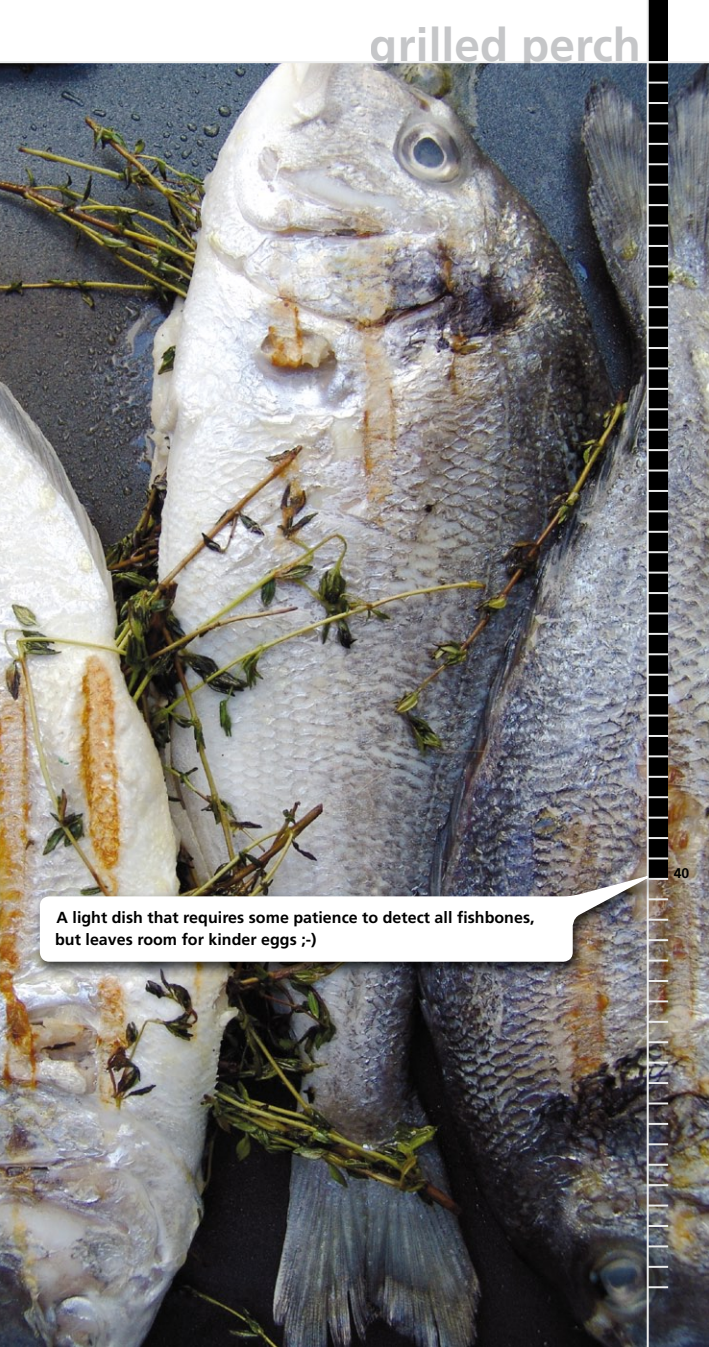
<style>
.page{position:relative;width:709px;height:1347px;background:#fff}
.page>*{position:absolute;margin:0;border:0;box-sizing:border-box;transform-origin:0 0}
.t1{font:700 46px "Frutiger";color:#c5c6c8}
.t2{font:700 16px/22px "Frutiger";color:#000}
.t3{font:700 14px "Frutiger";color:#000}
</style>
<div class="page">
<img style="left:0;top:63px;width:709px;height:1283px">
<div style="left:647px;top:0;width:21px;height:878px;background:#000"></div>
<svg style="left:648px;top:164px;width:20px;height:1px"></svg>
<svg style="left:648px;top:266px;width:20px;height:1px"></svg>
<hr style="left:647px;top:347px;width:21px;height:2px;background:#eceded">
<svg style="left:648px;top:368px;width:20px;height:1px"></svg>
<svg style="left:648px;top:388px;width:20px;height:1px"></svg>
<hr style="left:647px;top:408px;width:21px;height:2px;background:#eceded">
<svg style="left:648px;top:429px;width:20px;height:1px"></svg>
<hr style="left:647px;top:449px;width:21px;height:2px;background:#eceded">
<svg style="left:648px;top:490px;width:20px;height:1px"></svg>
<svg style="left:648px;top:531px;width:20px;height:1px"></svg>
<svg style="left:648px;top:572px;width:20px;height:1px"></svg>
<svg style="left:648px;top:613px;width:20px;height:1px"></svg>
<svg style="left:648px;top:470px;width:20px;height:1px"></svg>
<svg style="left:648px;top:511px;width:20px;height:1px"></svg>
<svg style="left:648px;top:592px;width:20px;height:1px"></svg>
<svg style="left:648px;top:633px;width:20px;height:1px"></svg>
<hr style="left:647px;top:653px;width:21px;height:2px;background:#eceded">
<svg style="left:648px;top:674px;width:20px;height:1px"></svg>
<hr style="left:647px;top:694px;width:21px;height:2px;background:#eceded">
<svg style="left:648px;top:715px;width:20px;height:1px"></svg>
<svg style="left:648px;top:735px;width:20px;height:1px"></svg>
<hr style="left:647px;top:755px;width:21px;height:2px;background:#eceded">
<svg style="left:648px;top:837px;width:20px;height:1px"></svg>
<svg style="left:648px;top:1041px;width:20px;height:1px"></svg>
<svg style="left:648px;top:1082px;width:20px;height:1px"></svg>
<svg style="left:648px;top:1123px;width:20px;height:1px"></svg>
<svg style="left:648px;top:1164px;width:20px;height:1px"></svg>
<svg style="left:648px;top:1021px;width:20px;height:1px"></svg>
<svg style="left:648px;top:1062px;width:20px;height:1px"></svg>
<hr style="left:647px;top:1102px;width:21px;height:2px;background:#eceded">
<hr style="left:647px;top:1143px;width:21px;height:2px;background:#eceded">
<svg style="left:648px;top:1184px;width:20px;height:1px"></svg>
<hr style="left:647px;top:1204px;width:21px;height:2px;background:#eceded">
<svg style="left:648px;top:1225px;width:20px;height:1px"></svg>
<svg style="left:648px;top:1266px;width:20px;height:1px"></svg>
<svg style="left:648px;top:1286px;width:20px;height:1px"></svg>
<svg style="left:648px;top:327px;width:20px;height:1px"></svg>
<svg style="left:648px;top:551px;width:20px;height:1px"></svg>
<svg style="left:648px;top:82px;width:20px;height:1px"></svg>
<svg style="left:648px;top:102px;width:20px;height:1px"></svg>
<svg style="left:648px;top:123px;width:20px;height:1px"></svg>
<svg style="left:648px;top:143px;width:20px;height:1px"></svg>
<svg style="left:648px;top:184px;width:20px;height:1px"></svg>
<svg style="left:648px;top:205px;width:20px;height:1px"></svg>
<svg style="left:648px;top:225px;width:20px;height:1px"></svg>
<svg style="left:648px;top:245px;width:20px;height:1px"></svg>
<svg style="left:648px;top:286px;width:20px;height:1px"></svg>
<svg style="left:648px;top:307px;width:20px;height:1px"></svg>
<svg style="left:648px;top:776px;width:20px;height:1px"></svg>
<hr style="left:647px;top:796px;width:21px;height:2px;background:#eceded">
<svg style="left:648px;top:817px;width:20px;height:1px"></svg>
<hr style="left:647px;top:857px;width:21px;height:2px;background:#eceded">
<hr style="left:647px;top:898px;width:21px;height:2px;background:#eceded">
<svg style="left:648px;top:980px;width:20px;height:1px"></svg>
<hr style="left:647px;top:1000px;width:21px;height:2px;background:#eceded">
<hr style="left:647px;top:1245px;width:21px;height:2px;background:#eceded">
<hr style="left:0;top:61px;width:709px;height:2px;background:#eceded">
<hr style="left:646px;top:0;width:2px;height:1346px;background:#eceded">
<div style="left:32px;top:870px;width:628px;height:106px;background:#000;opacity:.75"></div>
<img style="left:39px;top:870px;width:625px;height:92px">
<h1 class="t1" style="left:370px;top:18px;width:273px">grilled perch</h1>
<p class="t2" style="left:55px;top:906px;width:481px">A light dish that requires some patience to detect all fishbones, but leaves room for kinder eggs ;-)</p>
<p class="t3" style="left:674px;top:865px;width:17px">40</p>
</div>
